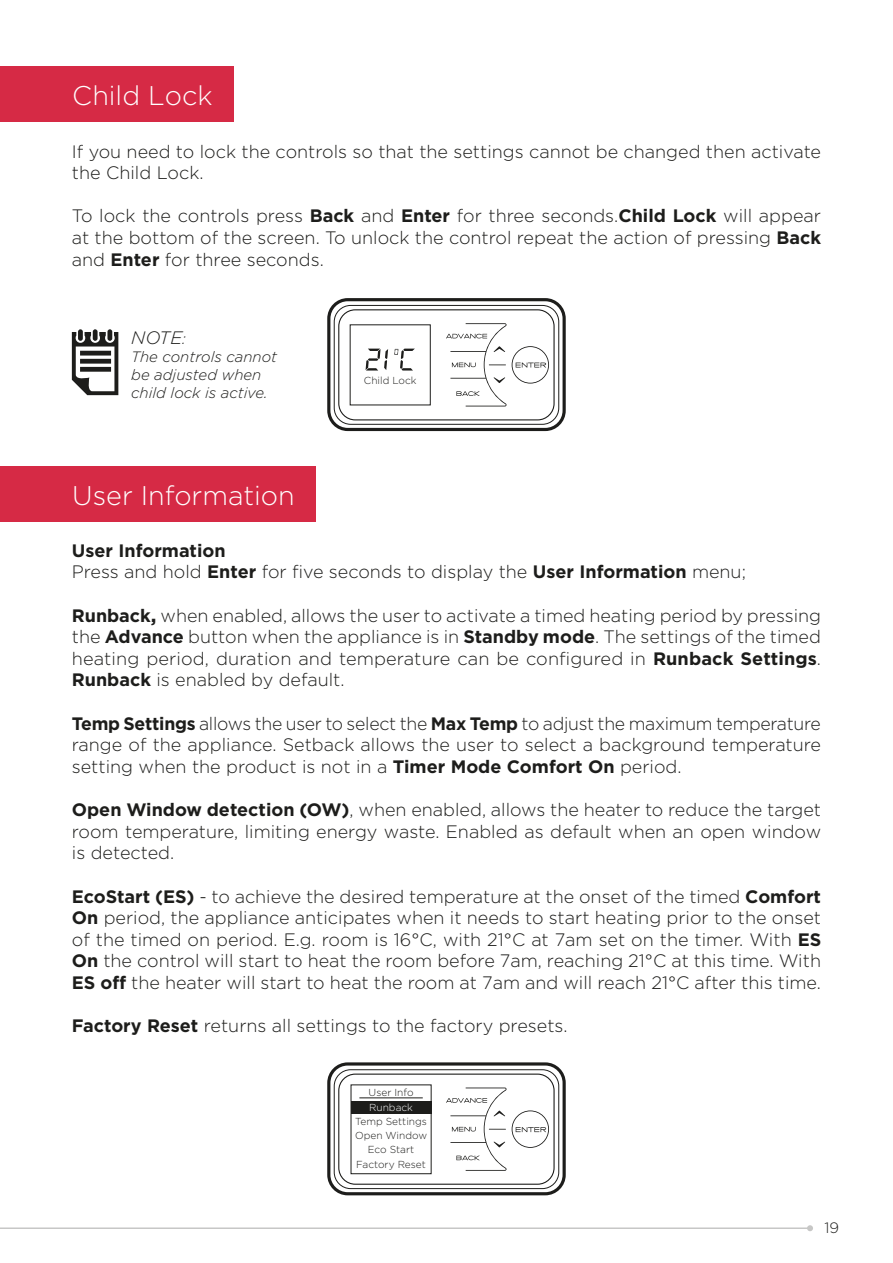
<style>
.page{position:relative;width:893px;height:1263px;background:#fff}
.page>*{position:absolute;margin:0;border:0;box-sizing:border-box;transform-origin:0 0}
.t1{font:300 27px "Gotham";color:#fff}
.t2{font:300 18px/21.6px "Gotham";color:#1d1d1b;text-align:justify}
.t3{font:italic 300 18px "Gotham";color:#1d1d1b}
.t4{font:italic 300 15px/18px "Gotham";color:#1d1d1b}
.t5{font:300 15px "Gotham";color:#1d1d1b}
.t6{font:300 10.2px/14.2px "Gotham";color:#1d1d1b;text-align:center}
.t7{font:300 10.2px "Gotham";color:#fff}
.s1{font-weight:700}
.s2{font-size:15px}
.s3{font-weight:700;font-size:20.25px}
</style>
<div class="page">
<svg style="left:72px;top:329px;width:46px;height:66px"></svg>
<svg style="left:366px;top:349px;width:22px;height:21px"></svg>
<svg style="left:394px;top:349px;width:21px;height:21px"></svg>
<div style="left:327px;top:298px;width:239px;height:133px;border:3px solid #1d1d1b;border-radius:19px"></div>
<div style="left:338px;top:309px;width:217px;height:111px;border:1px solid #1d1d1b;border-radius:16px"></div>
<div style="left:334px;top:305px;width:225px;height:119px;border:1px solid #1d1d1b;border-radius:16px"></div>
<svg style="left:446px;top:323px;width:60px;height:83px"></svg>
<svg style="left:512px;top:346px;width:37px;height:38px"></svg>
<div style="left:0;top:66px;width:234px;height:55px;background:#d62a45"></div>
<div style="left:0;top:467px;width:316px;height:55px;background:#d62a45"></div>
<hr style="left:359px;top:1097px;width:64px;height:1px;background:#1d1d1b">
<div style="left:351px;top:1101px;width:80px;height:13px;background:#1d1d1b"></div>
<div style="left:327px;top:1062px;width:239px;height:133px;border:3px solid #1d1d1b;border-radius:19px"></div>
<div style="left:338px;top:1073px;width:217px;height:112px;border:1px solid #1d1d1b;border-radius:16px"></div>
<div style="left:334px;top:1069px;width:225px;height:120px;border:1px solid #1d1d1b;border-radius:16px"></div>
<svg style="left:446px;top:1087px;width:60px;height:84px"></svg>
<svg style="left:512px;top:1110px;width:37px;height:38px"></svg>
<div style="left:351px;top:1084px;width:81px;height:90px;border:1px solid #1d1d1b"></div>
<hr style="left:0;top:1227px;width:810px;height:2px;background:#c7c7c6">
<svg style="left:807px;top:1225px;width:6px;height:6px"></svg>
<h1 class="t1" style="left:72px;top:78px;width:142px">Child Lock</h1>
<p class="t2" style="left:72px;top:140px;width:751px">If you need to lock the controls so that the settings cannot be changed then activate the Child Lock.</p>
<p class="t2" style="left:72px;top:205px;width:751px">To lock the controls press <span class="s1">Back</span> and <span class="s1">Enter</span> for three seconds.<span class="s1">Child Lock</span> will appear at the bottom of the screen. To unlock the control repeat the action of pressing <span class="s1">Back </span>and <span class="s1">Enter</span> for three seconds.</p>
<p class="t3" style="left:131px;top:326px;width:56px">NOTE<span class="s2">:</span></p>
<p class="t4" style="left:131px;top:347px;width:147px">The controls cannot be adjusted when child lock is active.</p>
<h1 class="t1" style="left:72px;top:478px;width:224px">User Information</h1>
<p class="t6" style="left:364px;top:373px;width:54px">Child Lock</p>
<p class="t2" style="left:72px;top:539px;width:676px"><span class="s1">User Information<br></span>Press and hold <span class="s1">Enter</span> for five seconds to display the <span class="s1">User Information</span> menu;</p>
<p class="t2" style="left:72px;top:604px;width:751px"><span class="s1">Runback</span><span class="s3">,</span> when enabled, allows the user to activate a timed heating period by pressing the <span class="s1">Advance</span> button when the appliance is in <span class="s1">Standby mode</span>. The settings of the timed heating period, duration and temperature can be configured in <span class="s1">Runback Settings</span>.<br><span class="s1">Runback</span> is enabled by default.</p>
<p class="t2" style="left:72px;top:712px;width:751px"><span class="s1">Temp Settings</span> allows the user to select the <span class="s1">Max Temp</span> to adjust the maximum temperature range of the appliance. Setback allows the user to select a background temperature setting when the product is not in a <span class="s1">Timer Mode Comfort On</span> period.</p>
<p class="t2" style="left:72px;top:798px;width:751px"><span class="s1">Open Window detection (OW)</span>, when enabled, allows the heater to reduce the target room temperature, limiting energy waste. Enabled as default when an open window is detected.</p>
<p class="t2" style="left:72px;top:885px;width:751px"><span class="s1">EcoStart (ES)</span> - to achieve the desired temperature at the onset of the timed <span class="s1">Comfort On</span> period, the appliance anticipates when it needs to start heating prior to the onset of the timed on period. E.g. room is 16°C, with 21°C at 7am set on the timer. With <span class="s1">ES On</span> the control will start to heat the room before 7am, reaching 21°C at this time. With <span class="s1">ES off</span> the heater will start to heat the room at 7am and will reach 21°C after this time.</p>
<p class="t2" style="left:72px;top:1014px;width:497px"><span class="s1">Factory Reset</span> returns all settings to the factory presets.</p>
<p class="t6" style="left:369px;top:1085px;width:46px">User Info</p>
<p class="t7" style="left:369px;top:1100px;width:45px">Runback</p>
<p class="t6" style="left:355px;top:1114px;width:74px">Temp Settings<br>Open Window<br>Eco Start<br>Factory Reset</p>
<p class="t5" style="left:824px;top:1218px;width:16px">19</p>
</div>
